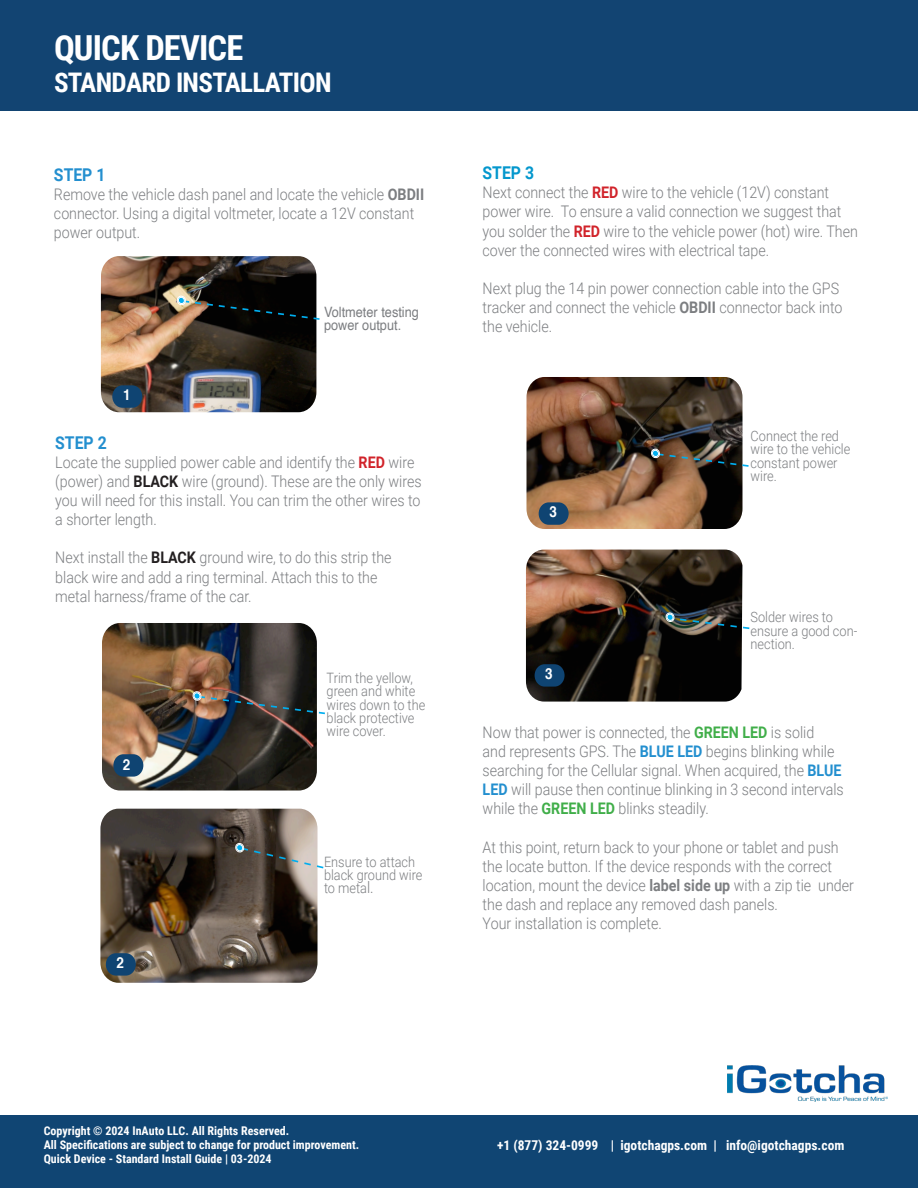
<style>
.page{position:relative;width:918px;height:1188px;background:#fff}
.page>*{position:absolute;margin:0;border:0;box-sizing:border-box;transform-origin:0 0}
.t1{font:700 34.5px "Roboto Condensed";letter-spacing:-.025em;color:#fff}
.t2{font:700 27px "Roboto Condensed";letter-spacing:-.025em;color:#fff}
.t3{font:700 17.7px "Roboto";color:#238fcf;scale:.89 1}
.t4{font:700 17.7px "Roboto";color:#0497cd;scale:.89 1}
.t5{font:300 15.9px/19.2px "Roboto";color:#7c7e81;scale:.89 1}
.t6{font:700 15.15px "Helvetica";color:#fff;scale:.89 1}
.t7{font:300 14.25px/13.5px "Roboto";color:#7c7e81;scale:.89 1}
.t8{font:14.25px "Helvetica";color:#7c7e81;scale:.89 1}
.t9{font:700 13.5px "Roboto Condensed";color:#fff}
.t10{font:700 12px "Roboto Condensed";color:#fff}
.s1{font-weight:700}
.s2{font-weight:700;color:#d1232a}
.s3{font-weight:700;color:#231f20}
.s4{font-size:15.9px}
.s5{font-weight:700;color:#40ae49}
.s6{font-weight:700;color:#238fcf}
</style>
<div class="page">
<div style="left:0;top:0;width:918px;height:111px;background:#124472"></div>
<img style="left:101px;top:256px;width:215px;height:156px">
<img style="left:526px;top:377px;width:216px;height:152px">
<img style="left:526px;top:550px;width:216px;height:152px">
<img style="left:100px;top:809px;width:218px;height:174px">
<img style="left:102px;top:623px;width:215px;height:168px">
<div style="left:112px;top:385px;width:30px;height:23px;background:#0f4472;border-radius:11px"></div>
<div style="left:113px;top:754px;width:30px;height:23px;background:#0f4472;border-radius:11px"></div>
<div style="left:106px;top:953px;width:30px;height:23px;background:#0f4472;border-radius:11px"></div>
<div style="left:539px;top:502px;width:30px;height:23px;background:#0f4472;border-radius:11px"></div>
<div style="left:535px;top:664px;width:30px;height:23px;background:#0f4472;border-radius:11px"></div>
<svg style="left:176px;top:295px;width:144px;height:26px;background:#2a2925"></svg>
<img style="left:192px;top:690px;width:133px;height:25px">
<svg style="left:234px;top:842px;width:90px;height:28px;background:#7f7b74"></svg>
<svg style="left:650px;top:448px;width:99px;height:20px;background:#5d5347"></svg>
<img style="left:665px;top:612px;width:85px;height:18px">
<div style="left:0;top:1116px;width:918px;height:72px;background:#104573"></div>
<img style="left:728px;top:1066px;width:159px;height:36px">
<p class="t1" style="left:54px;top:24px;width:191px">QUICK DEVICE</p>
<p class="t2" style="left:54px;top:64px;width:279px">STANDARD INSTALLATION</p>
<p class="t3" style="left:54px;top:162px;width:59px">STEP 1</p>
<p class="t5" style="left:54px;top:184px;width:418px">Remove the vehicle dash panel and locate the vehicle <span class="s1">OBDII </span>connector. Using a digital voltmeter, locate a 12V constant power output.</p>
<p class="t6" style="left:123px;top:382px;width:10px">1</p>
<p class="t8" style="left:324px;top:301px;width:108px">Voltmeter testing</p>
<p class="t8" style="left:324px;top:314px;width:88px">power output.</p>
<p class="t3" style="left:55px;top:430px;width:59px">STEP 2</p>
<p class="t5" style="left:55px;top:452px;width:413px">Locate the supplied power cable and identify the <span class="s2">RED</span> wire (power) and <span class="s3">BLACK</span> wire (ground). These are the only wires you will need for this install. You can trim the other wires to a shorter length.</p>
<p class="t5" style="left:55px;top:548px;width:379px">Next install the <span class="s3">BLACK</span> ground wire, to do this strip the black wire and add a ring terminal. Attach this to the</p>
<p class="t5" style="left:55px;top:586px;width:222px">metal harness/frame of the car.</p>
<p class="t6" style="left:123px;top:753px;width:10px">2</p>
<p class="t6" style="left:117px;top:950px;width:10px">2</p>
<p class="t7" style="left:327px;top:670px;width:112px">Trim the yellow, green and white wires down to the black protective wire cover.</p>
<p class="t7" style="left:324px;top:854px;width:112px">Ensure to attach black ground wire to meta<span class="s4">l.</span></p>
<p class="t4" style="left:483px;top:160px;width:59px">STEP 3</p>
<p class="t5" style="left:483px;top:182px;width:423px">Next connect the <span class="s2">RED</span> wire to the vehicle (12V) constant power wire. To ensure a valid connection we suggest that you solder the <span class="s2">RED</span> wire to the vehicle power (hot) wire. Then cover the connected wires with electrical tape.</p>
<p class="t5" style="left:483px;top:278px;width:406px">Next plug the 14 pin power connection cable into the GPS tracker and connect the vehicle <span class="s1">OBDII</span> connector back into the vehicle.</p>
<p class="t6" style="left:549px;top:500px;width:10px">3</p>
<p class="t6" style="left:545px;top:661px;width:10px">3</p>
<p class="t7" style="left:751px;top:429px;width:114px">Connect the red wire to the vehicle constant power wire.</p>
<p class="t7" style="left:751px;top:610px;width:121px">Solder wires to ensure a good con&shy;nection.</p>
<p class="t5" style="left:483px;top:722px;width:407px">Now that power is connected, the <span class="s5">GREEN LED</span> is solid<br>and represents GPS. The <span class="s6">BLUE LED</span> begins blinking while searching for the Cellular signal. When acquired, the <span class="s6">BLUE LED</span> will pause then continue blinking in 3 second intervals while the <span class="s5">GREEN LED</span> blinks steadily.</p>
<p class="t5" style="left:483px;top:837px;width:419px">At this point, return back to your phone or tablet and push the locate button. If the device responds with the correct location, mount the device <span class="s1">label side up</span> with a zip tie under the dash and replace any removed dash panels.</p>
<p class="t5" style="left:483px;top:913px;width:203px">Your installation is complete.</p>
<p class="t10" style="left:44px;top:1122px;width:247px">Copyright © 2024 InAuto LLC. All Rights Reserved.</p>
<p class="t10" style="left:44px;top:1136px;width:317px">All Specifications are subject to change for product improvement.</p>
<p class="t10" style="left:44px;top:1151px;width:229px">Quick Device - Standard Install Guide | 03-2024</p>
<p class="t9" style="left:497px;top:1135px;width:349px">+1 (877) 324-0999 | igotchagps.com | info@igotchagps.com</p>
</div>
